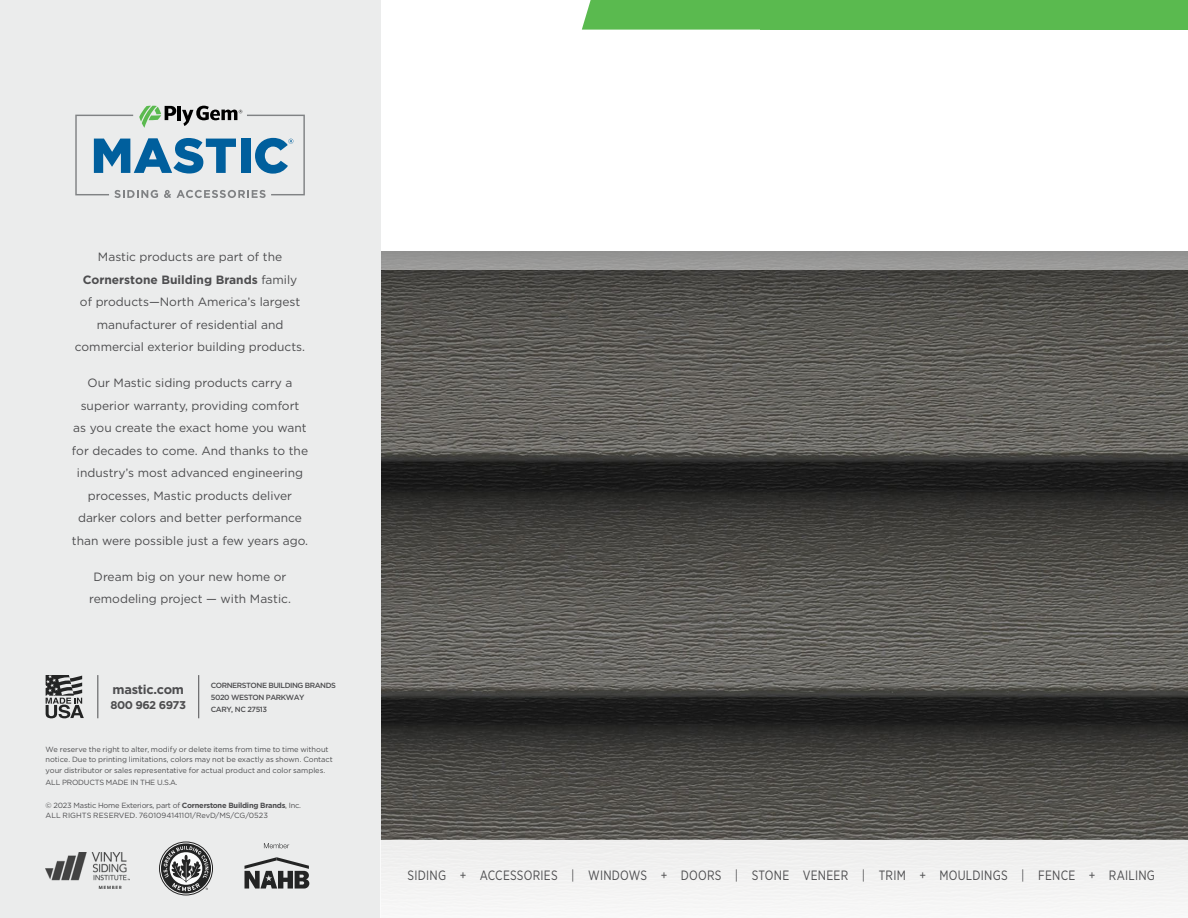
<style>
.page{position:relative;width:1188px;height:918px;background:#fff}
.page>*{position:absolute;margin:0;border:0;box-sizing:border-box;transform-origin:0 0}
.t1{font:13.5px "Gotham Narrow";letter-spacing:.02em;color:#4d4d4f;scale:.9 1}
.t2{font:700 12.75px "Gotham";letter-spacing:-.02em;color:#4d4d4f}
.t3{font:12px/22.5px "Gotham";color:#4d4d4f;text-align:center}
.t4{font:700 11.25px "Gotham";letter-spacing:-.05em;color:#4d4d4f}
.t5{font:7.5px/10.5px "Gotham";letter-spacing:-.005em;color:#4d4d4f}
.t6{font:500 7.5px/12px "Gotham";letter-spacing:-.06em;color:#4d4d4f}
.t7{font:7.5px "Gotham";letter-spacing:-.03em;color:#4d4d4f}
.s1{font-weight:700}
</style>
<div class="page">
<img style="left:380px;top:270px;width:808px;height:570px">
<div style="left:380px;top:252px;width:808px;height:18px;background:#989897"></div>
<div style="left:582px;top:0;width:606px;height:30px;background:#5aba4f"></div>
<div style="left:0;top:0;width:380px;height:918px;background:#ebecec"></div>
<div style="left:381px;top:840px;width:807px;height:68px;background:#f2f2f1"></div>
<svg style="left:46px;top:675px;width:38px;height:43px"></svg>
<hr style="left:198px;top:675px;width:1px;height:43px;background:#4d4d4f">
<hr style="left:97px;top:675px;width:1px;height:43px;background:#4d4d4f">
<img style="left:46px;top:852px;width:84px;height:37px">
<svg style="left:245px;top:857px;width:64px;height:32px"></svg>
<svg style="left:264px;top:843px;width:25px;height:5px"></svg>
<svg style="left:159px;top:841px;width:54px;height:55px"></svg>
<svg style="left:75px;top:106px;width:230px;height:92px"></svg>
<p class="t3" style="left:75px;top:246px;width:232px">Mastic products are part of the <span class="s1">Cornerstone Building Brands</span> family<br>of products—North America’s largest manufacturer of residential and commercial exterior building products.</p>
<p class="t3" style="left:72px;top:372px;width:238px">Our Mastic siding products carry a superior warranty, providing comfort<br>as you create the exact home you want for decades to come. And thanks to the industry’s most advanced engineering processes, Mastic products deliver darker colors and better performance than were possible just a few years ago.</p>
<p class="t3" style="left:89px;top:566px;width:203px">Dream big on your new home or remodeling project — with Mastic.</p>
<p class="t2" style="left:113px;top:683px;width:73px">mastic.com</p>
<p class="t4" style="left:111px;top:700px;width:77px">800 962 6973</p>
<p class="t6" style="left:211px;top:679px;width:127px">CORNERSTONE BUILDING BRANDS<br>5020 WESTON PARKWAY<br>CARY, NC 27513</p>
<p class="t5" style="left:46px;top:744px;width:289px">We reserve the right to alter, modify or delete items from time to time without notice. Due to printing limitations, colors may not be exactly as shown. Contact your distributor or sales representative for actual product and color samples.</p>
<p class="t7" style="left:46px;top:779px;width:134px">ALL PRODUCTS MADE IN THE U.S.A.</p>
<p class="t5" style="left:46px;top:800px;width:257px">© 2023 Mastic Home Exteriors, part of <span class="s1">Cornerstone Building Brands</span>, Inc.<br>ALL RIGHTS RESERVED. 7601094141101/RevD/MS/CG/0523</p>
<p class="t1" style="left:408px;top:869px;width:832px">SIDING + ACCESSORIES | WINDOWS + DOORS | STONE VENEER | TRIM + MOULDINGS | FENCE + RAILING</p>
</div>
